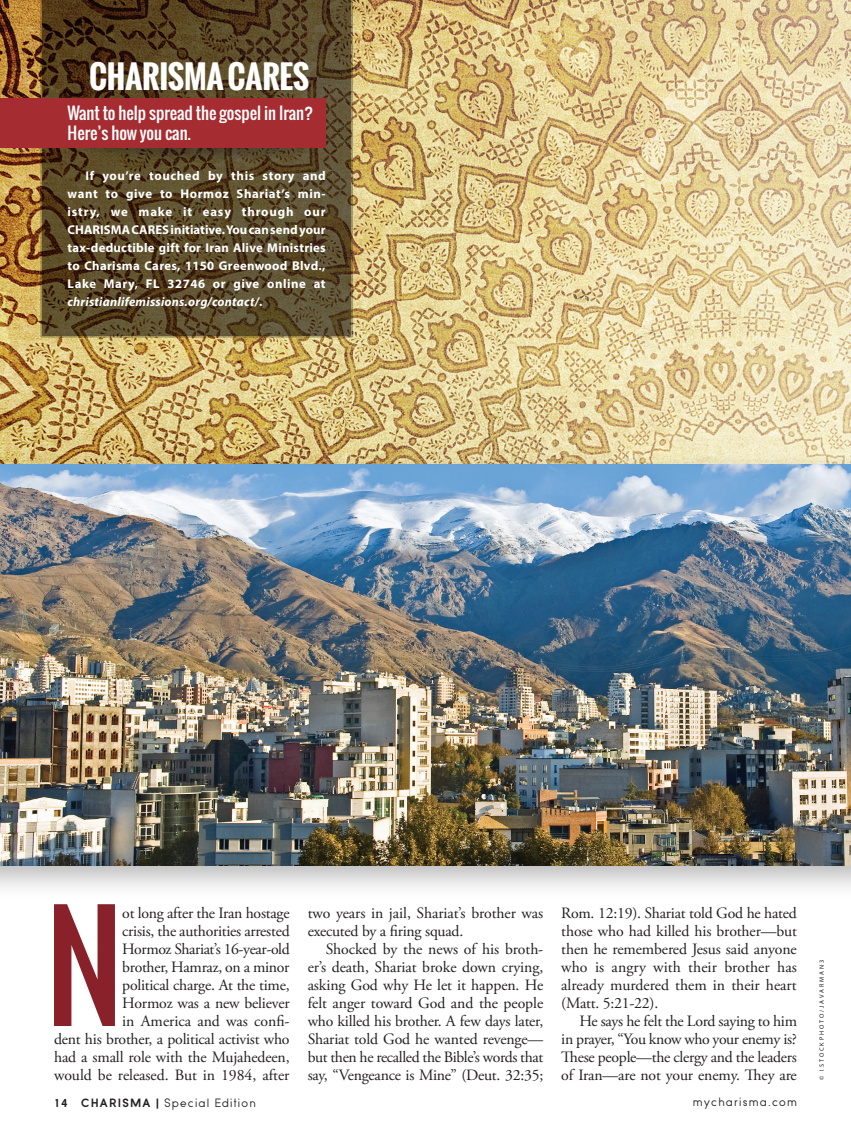
<style>
.page{position:relative;width:851px;height:1134px;background:#fff}
.page>*{position:absolute;margin:0;border:0;box-sizing:border-box;transform-origin:0 0}
.FEATURES-Body_Text_Opening_Graf{font:139.2px "Oswald";color:#89212a}
.FEATURES-Sidebar-Header{font:700 31.5px "Oswald";letter-spacing:-.01em;color:#fff}
.FEATURES-Sidebar-Subheader{font:16.5px/19.8px "Oswald";color:#fff}
.BODY_TEXT{font:15.75px/18px "Adobe Garamond Pro";letter-spacing:-.015em;color:#231f20;text-align:justify}
.FEATURES-Body_Text_Opening_Graf-2{font:15.75px/18px "Adobe Garamond Pro";letter-spacing:-.015em;color:#231f20;text-align:right}
.FEATURES-Sidebar-BodyText{font:700 12.75px/18px "Myriad Pro";letter-spacing:.03em;color:#fff;text-align:justify}
.t1{font:12px "Sofia";letter-spacing:.1em;color:#231f20}
.PHOTO-credit{font:6.3px "Myriad Pro";letter-spacing:.3em;color:#231f20}
.s1{font-style:italic}
.s2{font-weight:700}
</style>
<div class="page">
<img style="left:0;top:0;width:850px;height:452px">
<div style="left:0;top:452px;width:850px;height:447px;background:#231f20;opacity:.3"></div>
<img style="left:0;top:464px;width:850px;height:402px">
<svg style="left:40px;top:0;width:313px;height:338px;background:#554325"></svg>
<div style="left:73px;top:122px;width:247px;height:42px;background:#231f20;opacity:.35"></div>
<div style="left:0;top:98px;width:326px;height:50px;background:#a52c31"></div>
<p class="FEATURES-Sidebar-Header" style="left:89px;top:53px;width:222px">CHARISMA CARES</p>
<p class="FEATURES-Sidebar-Subheader" style="left:68px;top:103px;width:247px">Want to help spread the gospel in Iran?<br>Here’s how you can.</p>
<p class="FEATURES-Sidebar-BodyText" style="left:68px;top:166px;width:260px;text-indent:18px">If you’re touched by this story and want to give to Hormoz Shariat’s min&shy;istry, we make it easy through our CHARISMA CARES initiative. You can send your tax-deductible gift for Iran Alive Ministries to Charisma Cares, 1150 Greenwood Blvd., Lake Mary, FL 32746 or give online at <span class="s1">christianlifemissions.org/contact/</span>.</p>
<p class="FEATURES-Body_Text_Opening_Graf" style="left:45px;top:861px;width:80px">N</p>
<p class="FEATURES-Body_Text_Opening_Graf-2" style="left:54px;top:905px;width:237px">ot long after the Iran hostage<br>crisis, the authorities arrested<br>Hormoz Shariat’s 16-year-old<br>brother, Hamraz, on a minor<br>political charge. At the time,<br>Hormoz was a new believer<br>in America and was confi-<br>dent his brother, a political activist who had a small role with the Mujahedeen, would be released. But in 1984, after</p>
<p class="FEATURES-Body_Text_Opening_Graf-2" style="left:308px;top:905px;width:237px;text-align:left">two years in jail, Shariat’s brother was executed by a firing squad.</p>
<p class="BODY_TEXT" style="left:308px;top:941px;width:237px;text-indent:18px">Shocked by the news of his broth&shy;er’s death, Shariat broke down crying, asking God why He let it happen. He felt anger toward God and the people who killed his brother. A few days later, Shariat told God he wanted revenge— but then he recalled the Bible’s words that say, “Vengeance is Mine” (Deut. 32:35;</p>
<p class="BODY_TEXT" style="left:561px;top:905px;width:237px">Rom. 12:19). Shariat told God he hated those who had killed his brother—but then he remembered Jesus said anyone who is angry with their brother has already murdered them in their heart (Matt. 5:21-22).</p>
<p class="BODY_TEXT" style="left:561px;top:1013px;width:237px;text-indent:18px">He says he felt the Lord saying to him in prayer, “You know who your enemy is?<br>These people—the clergy and the leaders of Iran—are not your enemy. They are</p>
<p class="t1" style="left:54px;top:1096px;width:203px"><span class="s2">14 CHARISMA |</span> Special Edition</p>
<p class="t1" style="left:692px;top:1095px;width:106px">mycharisma.com</p>
<p class="PHOTO-credit" style="left:818px;top:1080px;width:121px;rotate:-90deg">© ISTOCKPHOTO/JAVARMAN3</p>
</div>
